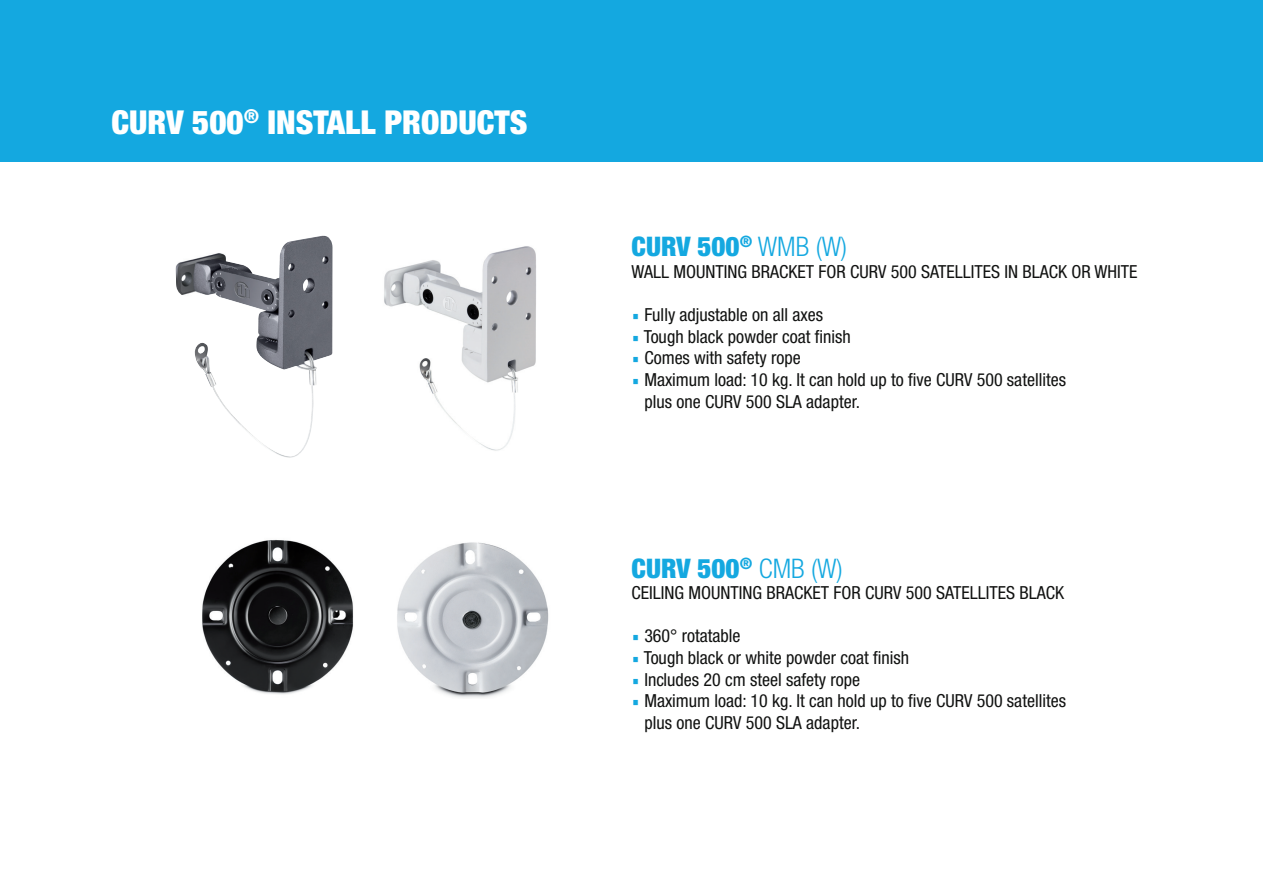
<style>
.page{position:relative;width:1263px;height:893px;background:#fff}
.page>*{position:absolute;margin:0;border:0;box-sizing:border-box;transform-origin:0 0}
.t1{font:900 condensed 33px "Helvetica Neue LT Pro";color:#fff}
.t2{font:900 condensed 27px "Helvetica Neue LT Std";color:#14a8e0}
.t3{font:condensed 18px/21.6px "Helvetica Neue LT Std";color:#111211}
.s1{font-weight:300}
.s2{font-family:"Titillium";font-stretch:normal;color:#14a8e0}
</style>
<div class="page">
<div style="left:0;top:0;width:1263px;height:161px;background:#14a8e0"></div>
<img style="left:175px;top:235px;width:158px;height:223px">
<img style="left:384px;top:246px;width:152px;height:205px">
<img style="left:202px;top:540px;width:152px;height:155px">
<img style="left:397px;top:542px;width:152px;height:156px">
<h1 class="t1" style="left:111px;top:103px;width:417px">CURV 500<sup>®</sup> INSTALL PRODUCTS</h1>
<h2 class="t2" style="left:631px;top:230px;width:217px">CURV 500<sup>®</sup> <span class="s1">WMB (W)</span></h2>
<p class="t3" style="left:631px;top:261px;width:507px">WALL MOUNTING BRACKET FOR CURV 500 SATELLITES IN BLACK OR WHITE</p>
<p class="t3" style="left:631px;top:304px;width:193px"><span class="s2">•</span> Fully adjustable on all axes</p>
<p class="t3" style="left:631px;top:325px;width:221px"><span class="s2">•</span> Tough black powder coat finish</p>
<p class="t3" style="left:631px;top:347px;width:171px"><span class="s2">•</span> Comes with safety rope</p>
<p class="t3" style="left:644px;top:369px;width:423px;text-indent:-13px"><span class="s2">•</span> Maximum load: 10 kg. It can hold up to five CURV 500 satellites plus one CURV 500 SLA adapter.</p>
<h2 class="t2" style="left:631px;top:551px;width:213px">CURV 500<sup>®</sup> <span class="s1">CMB (W)</span></h2>
<p class="t3" style="left:631px;top:582px;width:434px">CEILING MOUNTING BRACKET FOR CURV 500 SATELLITES BLACK</p>
<p class="t3" style="left:631px;top:625px;width:111px"><span class="s2">•</span> 360° rotatable</p>
<p class="t3" style="left:631px;top:647px;width:279px"><span class="s2">•</span> Tough black or white powder coat finish</p>
<p class="t3" style="left:631px;top:668px;width:230px"><span class="s2">•</span> Includes 20 cm steel safety rope</p>
<p class="t3" style="left:644px;top:690px;width:423px;text-indent:-13px"><span class="s2">•</span> Maximum load: 10 kg. It can hold up to five CURV 500 satellites plus one CURV 500 SLA adapter.</p>
</div>
